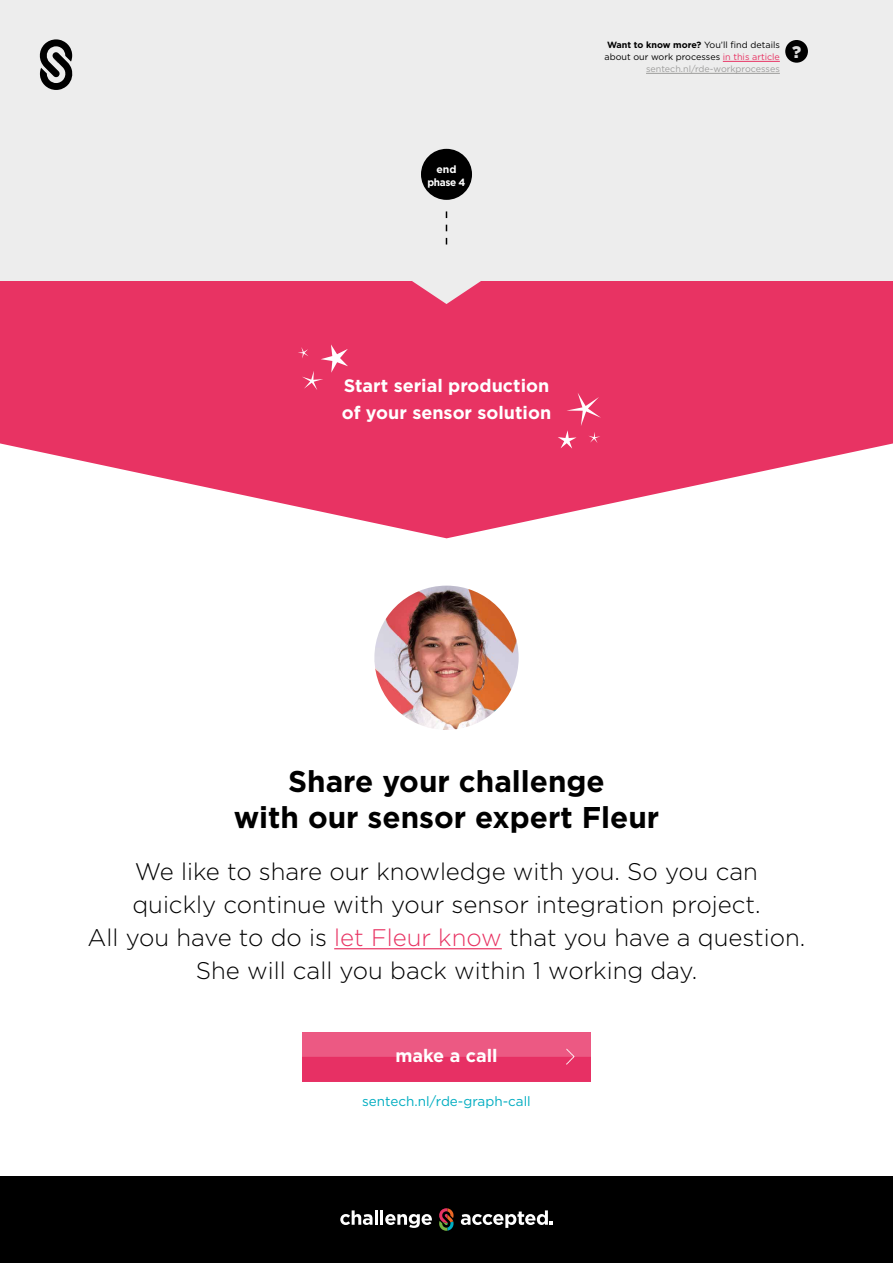
<style>
.page{position:relative;width:893px;height:1263px;background:#fff}
.page>*{position:absolute;margin:0;border:0;box-sizing:border-box;transform-origin:0 0}
.t1{font:700 30px/36px "Gotham";color:#000;text-align:center}
.t2{font:300 24px/33px "Gotham";color:#000;text-align:center}
.t3{font:700 18px/27px "Gotham";color:#fff}
.t4{font:900 16.8px "Gotham";color:#dadada}
.t5{font:13.5px "Gotham";color:#00adc1}
.t6{font:700 10.5px/12.6px "Gotham";letter-spacing:-.04em;color:#fff;text-align:center}
.t7{font:9px/12px "Gotham";color:#000;text-align:right}
.s1{font-weight:700}
.s2{color:#e83363}
.s3{color:#9d9d9c}
</style>
<div class="page">
<svg style="left:0;top:281px;width:893px;height:257px;fill:#e83363"></svg>
<div style="left:0;top:0;width:893px;height:281px;background:#ededed"></div>
<svg style="left:406px;top:281px;width:80px;height:23px;background:#ea839e"></svg>
<svg style="left:40px;top:39px;width:32px;height:51px"></svg>
<div style="left:0;top:1176px;width:893px;height:87px;background:#000"></div>
<svg style="left:461px;top:1210px;width:92px;height:18px"></svg>
<svg style="left:340px;top:1210px;width:32px;height:15px"></svg>
<hr style="left:375px;top:1210px;width:3px;height:15px;background:#fff">
<hr style="left:380px;top:1210px;width:3px;height:15px;background:#fff">
<svg style="left:385px;top:1214px;width:47px;height:14px"></svg>
<svg style="left:439px;top:1208px;width:15px;height:23px"></svg>
<svg style="left:298px;top:344px;width:50px;height:46px;background:#ea4a74"></svg>
<svg style="left:558px;top:393px;width:43px;height:56px;background:#ea4873"></svg>
<div style="left:421px;top:149px;width:51px;height:51px;background:#000;border-radius:50%"></div>
<svg style="left:446px;top:211px;width:1px;height:33px"></svg>
<img style="left:374px;top:586px;width:145px;height:144px;border-radius:72px">
<hr style="left:334px;top:948px;width:168px;height:1px;background:#e83363">
<img style="left:302px;top:1032px;width:288px;height:49px">
<div style="left:785px;top:40px;width:23px;height:23px;background:#000;border-radius:50%"></div>
<hr style="left:723px;top:61px;width:57px;height:1px;background:#e83363">
<hr style="left:646px;top:73px;width:134px;height:1px;background:#9d9d9c">
<p class="t6" style="left:428px;top:163px;width:39px">end phase 4</p>
<p class="t7" style="left:604px;top:39px;width:177px"><span class="s1">Want to know more?</span> You’ll find details about our work processes <span class="s2">in this article </span><span class="s3">sentech.nl/rde-workprocesses</span></p>
<p class="t4" style="left:792px;top:40px;width:11px">?</p>
<p class="t3" style="left:342px;top:372px;width:211px">Start serial production of your sensor solution</p>
<p class="t1" style="left:234px;top:763px;width:427px">Share your challenge<br>with our sensor expert Fleur</p>
<p class="t2" style="left:88px;top:855px;width:719px">We like to share our knowledge with you. So you can<br>quickly continue with your sensor integration project.<br>All you have to do is <span class="s2">let Fleur know</span> that you have a question.<br>She will call you back within 1 working day.</p>
<p class="t3" style="left:395px;top:1042px;width:104px">make a call</p>
<p class="t5" style="left:362px;top:1092px;width:170px">sentech.nl/rde-graph-call</p>
</div>
